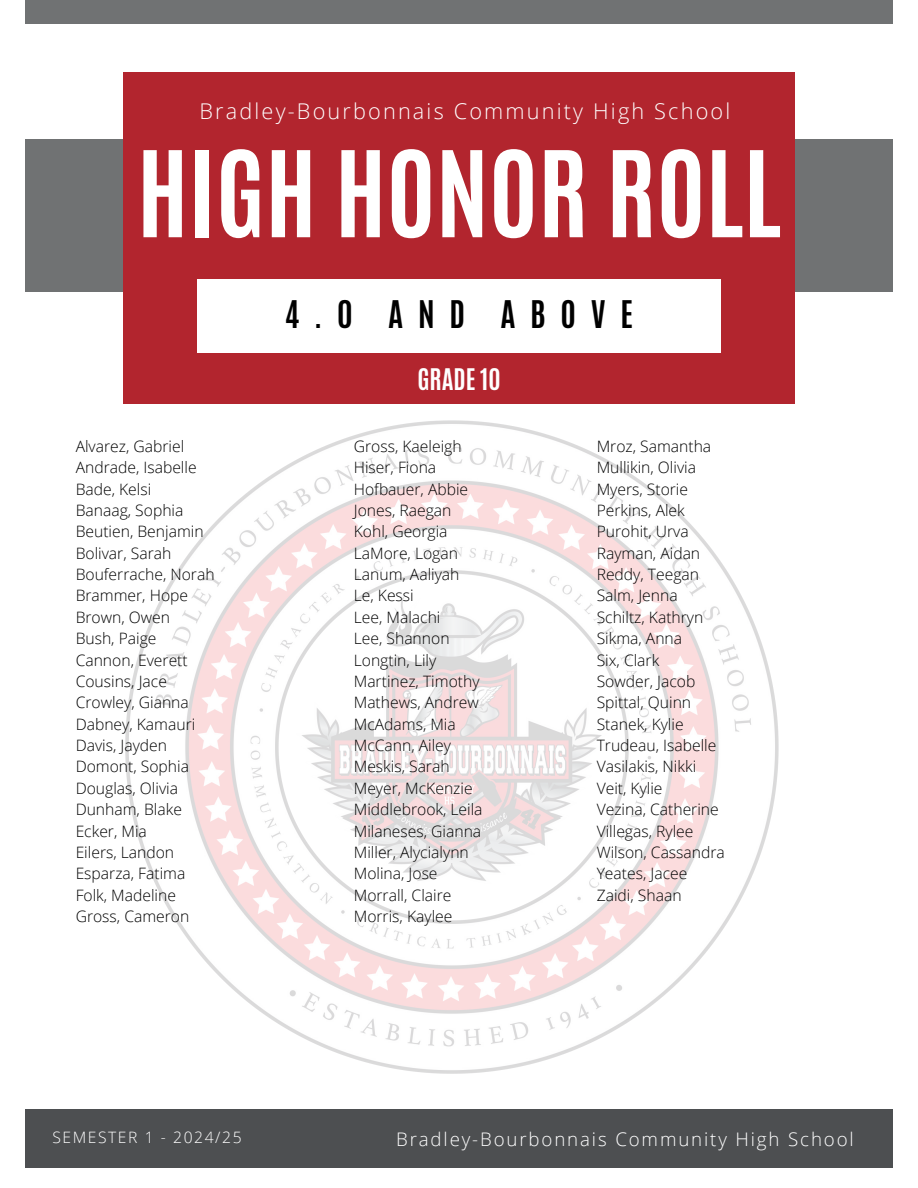
<style>
.page{position:relative;width:918px;height:1188px;background:#fff}
.page>*{position:absolute;margin:0;border:0;box-sizing:border-box;transform-origin:0 0}
.t1{font:101.4px "font 000000002 d 6 e 1 b 28";color:#fff}
.t2{font:31.8px "font 000000002 d 6 e 1 b 28";letter-spacing:.465em;color:#000}
.t3{font:24.9px "font 000000002 d 6 e 1 b 28";color:#fff}
.t4{font:21.75px "font 000000002 d 6 e 1 b 28";letter-spacing:.1em;color:#fff}
.t5{font:18.75px "font 000000002 d 6 e 1 b 28";letter-spacing:.1em;color:#fff}
.t6{font:15.75px/21.5px "font 000000002 d 6 e 1 b 28";color:#000}
.t7{font:15.75px "font 000000002 d 6 e 1 b 28";letter-spacing:.1em;color:#fff}
</style>
<div class="page">
<div style="left:25px;top:139px;width:867px;height:153px;background:#707273"></div>
<div style="left:123px;top:72px;width:672px;height:332px;background:#b2252e"></div>
<div style="left:25px;top:1110px;width:868px;height:58px;background:#4d4f51"></div>
<div style="left:197px;top:280px;width:524px;height:73px;background:#fff"></div>
<div style="left:25px;top:0;width:868px;height:24px;background:#707273"></div>
<img style="left:125px;top:420px;width:654px;height:654px">
<h3 class="t4" style="left:200px;top:95px;width:532px">Bradley-Bourbonnais Community High School</h3>
<h1 class="t1" style="left:137px;top:121px;width:646px">HIGH HONOR ROLL</h1>
<h2 class="t2" style="left:285px;top:292px;width:350px">4.0 AND ABOVE</h2>
<p class="t6" style="left:76px;top:435px;width:140px">Alvarez, Gabriel<br>Andrade, Isabelle<br>Bade, Kelsi<br>Banaag, Sophia<br>Beutien, Benjamin<br>Bolivar, Sarah<br>Bouferrache, Norah<br>Brammer, Hope<br>Brown, Owen<br>Bush, Paige<br>Cannon, Everett<br>Cousins, Jace<br>Crowley, Gianna<br>Dabney, Kamauri<br>Davis, Jayden<br>Domont, Sophia<br>Douglas, Olivia<br>Dunham, Blake<br>Ecker, Mia<br>Eilers, Landon<br>Esparza, Fatima<br>Folk, Madeline<br>Gross, Cameron</p>
<p class="t7" style="left:52px;top:1127px;width:191px">SEMESTER 1 - 2024/25</p>
<h3 class="t3" style="left:417px;top:362px;width:85px">GRADE 10</h3>
<p class="t6" style="left:354px;top:435px;width:130px">Gross, Kaeleigh<br>Hiser, Fiona<br>Hofbauer, Abbie<br>Jones, Raegan<br>Kohl, Georgia<br>LaMore, Logan<br>Lanum, Aaliyah<br>Le, Kessi<br>Lee, Malachi<br>Lee, Shannon<br>Longtin, Lily<br>Martinez, Timothy<br>Mathews, Andrew<br>McAdams, Mia<br>McCann, Ailey<br>Meskis, Sarah<br>Meyer, McKenzie<br>Middlebrook, Leila<br>Milaneses, Gianna<br>Miller, Alycialynn<br>Molina, Jose<br>Morrall, Claire<br>Morris, Kaylee</p>
<p class="t6" style="left:597px;top:435px;width:130px">Mroz, Samantha<br>Mullikin, Olivia<br>Myers, Storie<br>Perkins, Alek<br>Purohit, Urva<br>Rayman, Aidan<br>Reddy, Teegan<br>Salm, Jenna<br>Schiltz, Kathryn<br>Sikma, Anna<br>Six, Clark<br>Sowder, Jacob<br>Spittal, Quinn<br>Stanek, Kylie<br>Trudeau, Isabelle<br>Vasilakis, Nikki<br>Veit, Kylie<br>Vezina, Catherine<br>Villegas, Rylee<br>Wilson, Cassandra<br>Yeates, Jacee<br>Zaidi, Shaan</p>
<p class="t5" style="left:396px;top:1126px;width:459px">Bradley-Bourbonnais Community High School</p>
</div>
